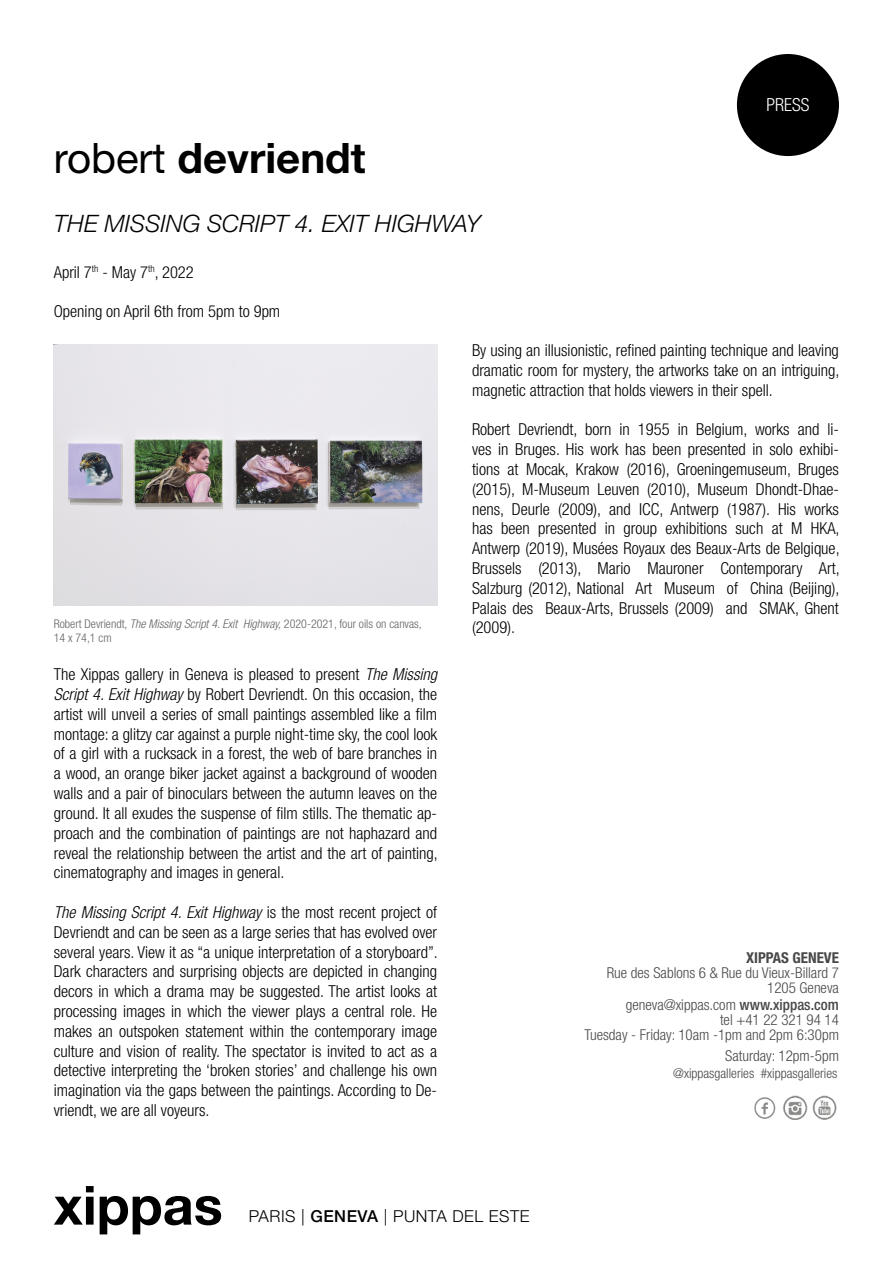
<style>
.page{position:relative;width:893px;height:1263px;background:#fff}
.page>*{position:absolute;margin:0;border:0;box-sizing:border-box;transform-origin:0 0}
.t1{font:700 54px "Helvetica Neue LT Std";color:#000}
.t2{font:700 42px "Helvetica Neue LT Std";color:#000}
.t3{font:italic 300 24px "Helvetica Neue LT Std";color:#000}
.t4{font:300 condensed 18px "Helvetica Neue LT Std";color:#fff}
.t5{font:300 condensed 16.5px/19.8px "Helvetica Neue LT Std";color:#000;text-align:justify}
.t6{font:300 16.5px "Helvetica Neue LT Std";letter-spacing:.03em;color:#000}
.t7{font:300 condensed 15px/15px "Helvetica Neue LT Std";color:#484848;text-align:right}
.t8{font:700 condensed 15px "Helvetica Neue LT Std";color:#484848}
.t9{font:300 condensed 13.5px "Helvetica Neue LT Std";color:#484848}
.t10{font:300 condensed 12px/14.4px "Helvetica Neue LT Std";color:#636363}
.s1{font-weight:400}
.s2{font-style:italic}
.s3{font-weight:500}
</style>
<div class="page">
<div style="left:737px;top:54px;width:102px;height:102px;background:#000;border-radius:50%"></div>
<img style="left:54px;top:344px;width:383px;height:262px">
<img style="left:754px;top:1095px;width:83px;height:25px">
<h2 class="t2" style="left:54px;top:132px;width:313px"><span class="s1">robert</span> devriendt</h2>
<h3 class="t3" style="left:54px;top:209px;width:428px">THE MISSING SCRIPT 4. EXIT HIGHWAY</h3>
<p class="t5" style="left:54px;top:262px;width:142px">April 7<sup>th</sup> - May 7<sup>th</sup>, 2022</p>
<p class="t5" style="left:54px;top:301px;width:228px">Opening on April 6th from 5pm to 9pm</p>
<p class="t4" style="left:766px;top:95px;width:44px">PRESS</p>
<p class="t10" style="left:54px;top:616px;width:369px">Robert Devriendt, <span class="s2">The Missing Script 4. Exit Highway,</span> 2020-2021, four oils on canvas,<br>14 x 74,1 cm</p>
<p class="t5" style="left:54px;top:664px;width:385px">The Xippas gallery in Geneva is pleased to present <span class="s2">The Missing Script 4. Exit Highway</span> by Robert Devriendt. On this occasion, the artist will unveil a series of small paintings assembled like a film montage: a glitzy car against a purple night-time sky, the cool look of a girl with a rucksack in a forest, the web of bare branches in a wood, an orange biker jacket against a background of wooden walls and a pair of binoculars between the autumn leaves on the ground. It all exudes the suspense of film stills. The thematic ap&shy;proach and the combination of paintings are not haphazard and reveal the relationship between the artist and the art of painting, cinematography and images in general.</p>
<p class="t5" style="left:54px;top:902px;width:385px"><span class="s2">The Missing Script 4. Exit Highway</span> is the most recent project of Devriendt and can be seen as a large series that has evolved over several years. View it as “a unique interpretation of a storyboard”.<br>Dark characters and surprising objects are depicted in changing decors in which a drama may be suggested. The artist looks at processing images in which the viewer plays a central role. He makes an outspoken statement within the contemporary image culture and vision of reality. The spectator is invited to act as a detective interpreting the ‘broken stories’ and challenge his own imagination via the gaps between the paintings. According to De&shy;vriendt, we are all voyeurs.</p>
<p class="t5" style="left:472px;top:340px;width:369px">By using an illusionistic, refined painting technique and leaving dramatic room for mystery, the artworks take on an intriguing, magnetic attraction that holds viewers in their spell.</p>
<p class="t5" style="left:472px;top:420px;width:369px">Robert Devriendt, born in 1955 in Belgium, works and li&shy;ves in Bruges. His work has been presented in solo exhibi&shy;tions at Mocak, Krakow (2016), Groeningemuseum, Bruges (2015), M-Museum Leuven (2010), Museum Dhondt-Dhae&shy;nens, Deurle (2009), and ICC, Antwerp (1987). His works has been presented in group exhibitions such at M HKA, Antwerp (2019), Musées Royaux des Beaux-Arts de Belgique, Brussels (2013), Mario Mauroner Contemporary Art, Salzburg (2012), National Art Museum of China (Beijing), Palais des Beaux-Arts, Brussels (2009) and SMAK, Ghent (2009).</p>
<p class="t8" style="left:746px;top:949px;width:94px">XIPPAS GENEVE</p>
<p class="t7" style="left:607px;top:965px;width:234px">Rue des Sablons 6 &amp; Rue du Vieux-Billard 7<br>1205 Geneva</p>
<p class="t7" style="left:584px;top:997px;width:256px">geneva@xippas.com <span class="s3">www.xippas.com<br></span>tel +41 22 321 94 14<br>Tuesday - Friday: 10am -1pm and 2pm 6:30pm</p>
<p class="t7" style="left:725px;top:1048px;width:115px">Saturday: 12pm-5pm</p>
<p class="t9" style="left:673px;top:1065px;width:166px">@xippasgalleries #xippasgalleries</p>
<h1 class="t1" style="left:54px;top:1172px;width:170px">xippas</h1>
<p class="t6" style="left:249px;top:1206px;width:282px">PARIS | <span class="s3">GENEVA</span> | PUNTA DEL ESTE</p>
</div>
